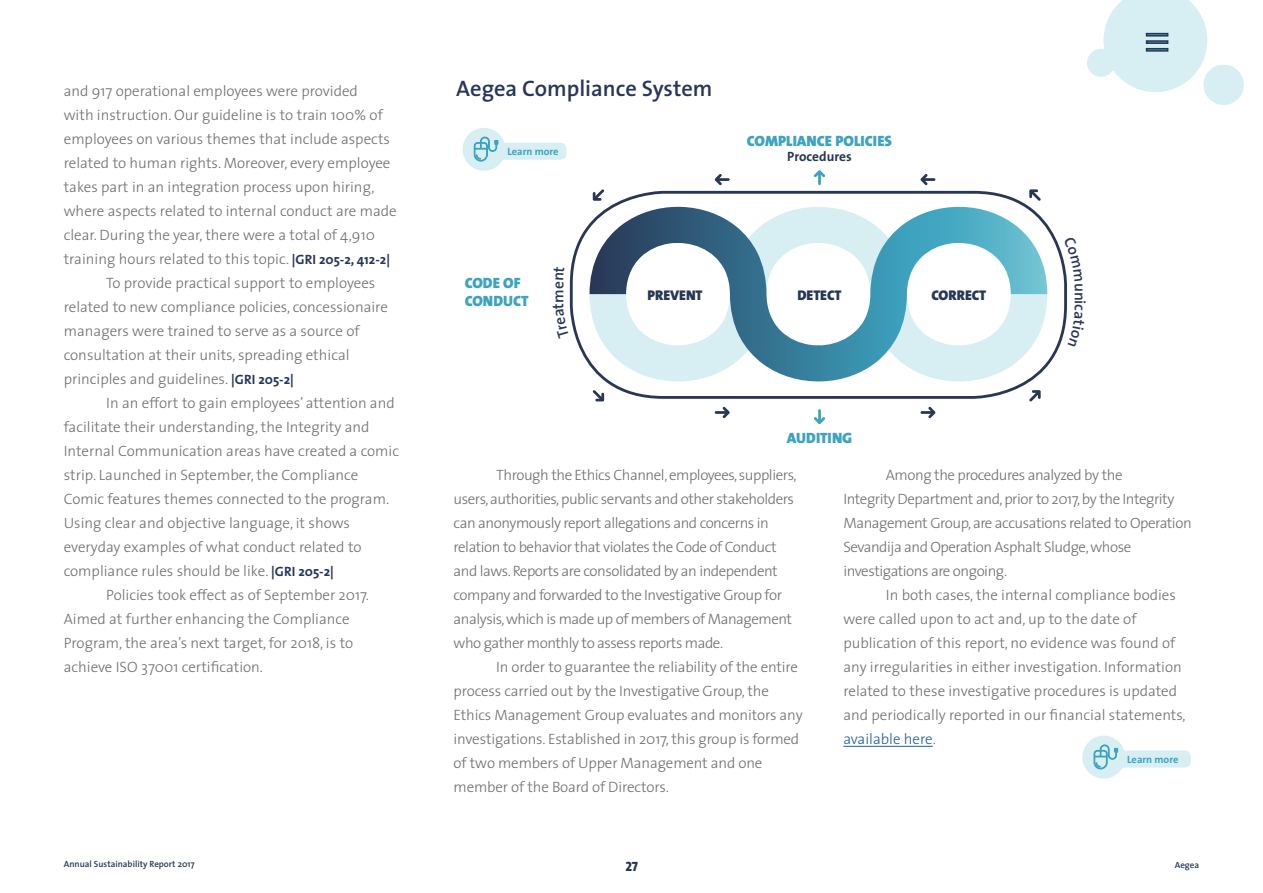
<style>
.page{position:relative;width:1263px;height:893px;background:#fff}
.page>*{position:absolute;margin:0;border:0;box-sizing:border-box;transform-origin:0 0}
.t1{font:600 22.5px "The Sans";color:#283756}
.t2{font:600 15.45px "The Sans";color:#283756}
.t3{font:300 15px/24px "The Sans";color:#6d6e71}
.t4{font:300 15px/24px "The Sans";letter-spacing:-.03em;color:#6d6e71}
.t5{font:900 15px/18px "The Sans";color:#3da3bf}
.t6{font:900 14.1px "The Sans";color:#283756}
.t7{font:700 13.5px "The Sans";color:#283756}
.t8{font:13.5px "The Sans Extra Bold Caps";color:#283756}
.t9{font:700 10.5px "The Sans";color:#3da3bf}
.t10{font:600 9px "The Sans";color:#283756}
.s1{font-weight:700;font-size:13.5px;color:#283756}
.s2{color:#215e9e}
</style>
<div class="page">
<div style="left:491px;top:143px;width:75px;height:17px;background:#d7eef3;border-radius:6px"></div>
<svg style="left:462px;top:128px;width:45px;height:43px"></svg>
<div style="left:1111px;top:750px;width:80px;height:17px;background:#d7eef3;border-radius:6px"></div>
<svg style="left:1082px;top:735px;width:45px;height:44px"></svg>
<hr style="left:843px;top:746px;width:90px;height:1px;background:#215e9e">
<div style="left:570px;top:191px;width:497px;height:208px;border:3px solid #283756;border-radius:92px"></div>
<svg style="left:589px;top:207px;width:458px;height:175px"></svg>
<svg style="left:715px;top:174px;width:7px;height:11px"></svg>
<hr style="left:716px;top:178px;width:14px;height:3px;background:#283756">
<svg style="left:920px;top:174px;width:8px;height:11px"></svg>
<hr style="left:921px;top:178px;width:14px;height:3px;background:#283756">
<svg style="left:722px;top:407px;width:8px;height:11px"></svg>
<hr style="left:715px;top:411px;width:14px;height:3px;background:#283756">
<svg style="left:928px;top:407px;width:7px;height:11px"></svg>
<hr style="left:920px;top:411px;width:14px;height:3px;background:#283756">
<svg style="left:593px;top:189px;width:11px;height:12px"></svg>
<svg style="left:1029px;top:189px;width:12px;height:12px"></svg>
<svg style="left:593px;top:390px;width:11px;height:11px"></svg>
<svg style="left:1029px;top:390px;width:12px;height:12px"></svg>
<svg style="left:814px;top:417px;width:11px;height:7px"></svg>
<hr style="left:818px;top:409px;width:3px;height:14px;background:#3da3bf">
<svg style="left:814px;top:170px;width:11px;height:7px"></svg>
<hr style="left:818px;top:171px;width:3px;height:14px;background:#3da3bf">
<svg style="left:1087px;top:0;width:157px;height:105px"></svg>
<svg style="left:1146px;top:33px;width:22px;height:4px"></svg>
<svg style="left:1146px;top:40px;width:22px;height:4px"></svg>
<svg style="left:1146px;top:48px;width:22px;height:4px"></svg>
<svg style="left:1064px;top:262px;width:3px;height:19px"></svg>
<p class="t3" style="left:64px;top:78px;width:296px">and 917 operational employees were provided</p>
<p class="t3" style="left:64px;top:102px;width:321px">with instruction. Our guideline is to train 100% of</p>
<p class="t3" style="left:64px;top:126px;width:328px">employees on various themes that include aspects</p>
<p class="t3" style="left:64px;top:150px;width:328px">related to human rights. Moreover, every employee</p>
<p class="t3" style="left:64px;top:174px;width:312px">takes part in an integration process upon hiring,</p>
<p class="t3" style="left:64px;top:198px;width:334px">where aspects related to internal conduct are made</p>
<p class="t3" style="left:64px;top:222px;width:313px">clear. During the year, there were a total of 4,910</p>
<p class="t3" style="left:64px;top:246px;width:328px">training hours related to this topic. <span class="s1">|GRI 205-2, 412-2|</span></p>
<p class="t3" style="left:106px;top:270px;width:271px">To provide practical support to employees</p>
<p class="t3" style="left:64px;top:294px;width:326px">related to new compliance policies, concessionaire</p>
<p class="t3" style="left:64px;top:318px;width:297px">managers were trained to serve as a source of</p>
<p class="t3" style="left:64px;top:342px;width:287px">consultation at their units, spreading ethical</p>
<p class="t3" style="left:64px;top:366px;width:232px">principles and guidelines. <span class="s1">|GRI 205-2|</span></p>
<p class="t3" style="left:106px;top:390px;width:290px">In an effort to gain employees’ attention and</p>
<p class="t3" style="left:64px;top:414px;width:307px">facilitate their understanding, the Integrity and</p>
<p class="t3" style="left:64px;top:438px;width:337px">Internal Communication areas have created a comic</p>
<p class="t3" style="left:64px;top:462px;width:296px">strip. Launched in September, the Compliance</p>
<p class="t3" style="left:64px;top:486px;width:327px">Comic features themes connected to the program.</p>
<p class="t3" style="left:64px;top:510px;width:288px">Using clear and objective language, it shows</p>
<p class="t3" style="left:64px;top:534px;width:299px">everyday examples of what conduct related to</p>
<p class="t3" style="left:64px;top:558px;width:272px">compliance rules should be like. <span class="s1">|GRI 205-2|</span></p>
<p class="t3" style="left:106px;top:582px;width:264px">Policies took effect as of September 2017.</p>
<p class="t3" style="left:64px;top:606px;width:287px">Aimed at further enhancing the Compliance</p>
<p class="t3" style="left:64px;top:630px;width:291px">Program, the area’s next target, for 2018, is to</p>
<p class="t3" style="left:64px;top:654px;width:201px">achieve ISO 37001 certification.</p>
<h1 class="t1" style="left:456px;top:70px;width:258px">Aegea Compliance System</h1>
<p class="t9" style="left:507px;top:143px;width:53px">Learn more</p>
<p class="t5" style="left:747px;top:131px;width:147px">COMPLIANCE POLICIES</p>
<p class="t7" style="left:787px;top:145px;width:66px">Procedures</p>
<p class="t5" style="left:465px;top:274px;width:66px">CODE OF<br>CONDUCT</p>
<p class="t2" style="left:545px;top:303px;width:23px;rotate:-90deg">me</p>
<p class="t2" style="left:1093px;top:283px;width:30px;rotate:90deg">unic</p>
<p class="t6" style="left:647px;top:283px;width:57px">PREVENT</p>
<p class="t6" style="left:797px;top:283px;width:46px">DETECT</p>
<p class="t6" style="left:931px;top:283px;width:57px">CORRECT</p>
<p class="t5" style="left:787px;top:429px;width:67px">AUDITING</p>
<p class="t4" style="left:454px;top:462px;width:344px;text-indent:43px">Through the Ethics Channel, employees, suppliers, users, authorities, public servants and other stakeholders can anonymously report allegations and concerns in relation to behavior that violates the Code of Conduct and laws. Reports are consolidated by an independent company and forwarded to the Investigative Group for analysis, which is made up of members of Management who gather monthly to assess reports made.</p>
<p class="t3" style="left:454px;top:654px;width:351px;text-indent:43px">In order to guarantee the reliability of the entire process carried out by the Investigative Group, the Ethics Management Group evaluates and monitors any investigations. Established in 2017, this group is formed of two members of Upper Management and one member of the Board of Directors.</p>
<p class="t4" style="left:843px;top:462px;width:350px;text-indent:43px">Among the procedures analyzed by the<br>Integrity Department and, prior to 2017, by the Integrity Management Group, are accusations related to Operation Sevandija and Operation Asphalt Sludge, whose investigations are ongoing.</p>
<p class="t3" style="left:843px;top:582px;width:344px;text-indent:43px">In both cases, the internal compliance bodies were called upon to act and, up to the date of publication of this report, no evidence was found of any irregularities in either investigation. Information related to these investigative procedures is updated and periodically reported in our financial statements, <span class="s2">available here</span>.</p>
<p class="t9" style="left:1127px;top:750px;width:53px">Learn more</p>
<p class="t10" style="left:64px;top:857px;width:132px">Annual Sustainability Report 2017</p>
<p class="t10" style="left:1175px;top:857px;width:26px">Aegea</p>
<p class="t8" style="left:625px;top:855px;width:14px">27</p>
</div>
